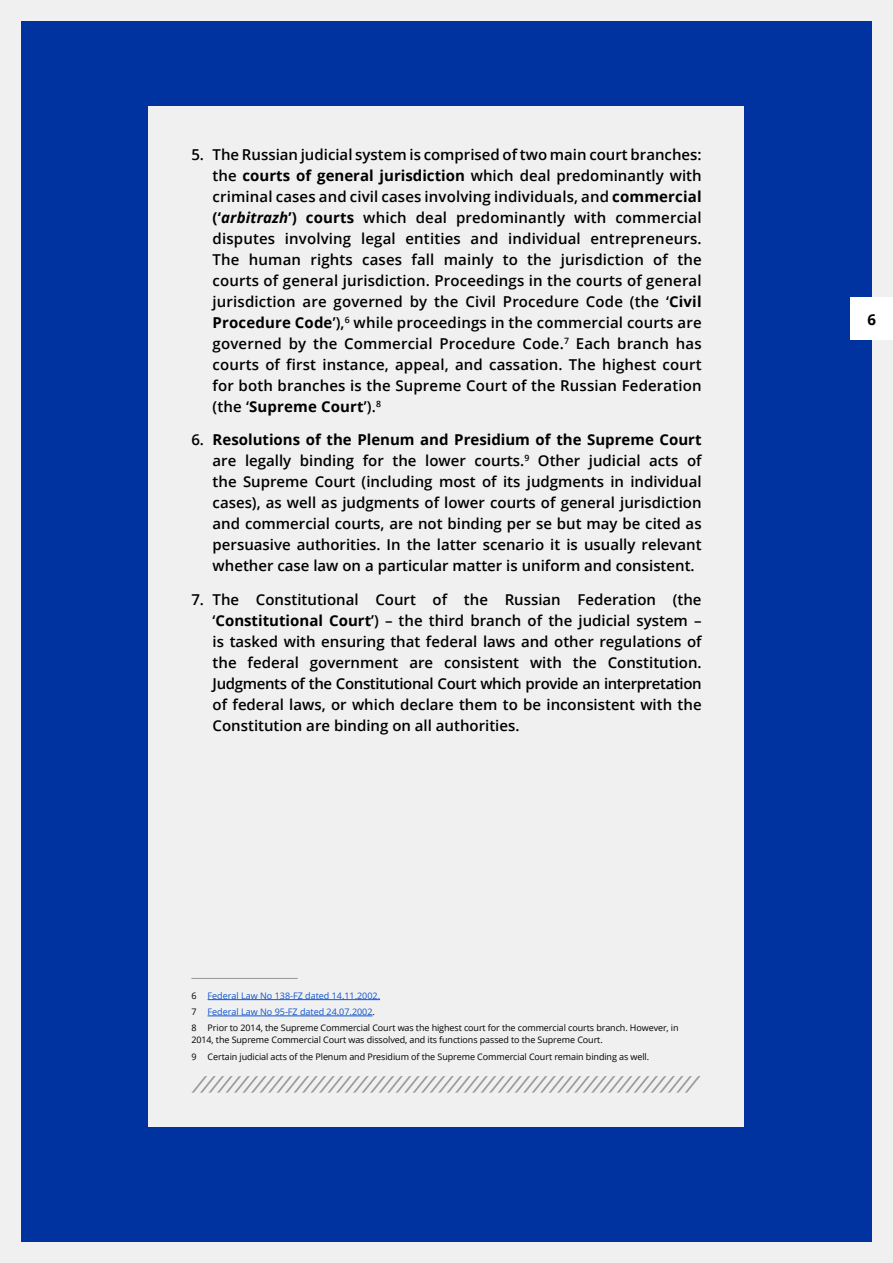
<style>
.page{position:relative;width:893px;height:1263px;background:#f0f0f0}
.page>*{position:absolute;margin:0;border:0;box-sizing:border-box;transform-origin:0 0}
.t1{font:600 15px/21px "Open Sans";color:#000;text-align:justify}
.t2{font:700 15px "Open Sans";color:#000}
.Footer_Notes{font:9px/12px "Open Sans";letter-spacing:-.01em;color:#000}
.Footer_Notes-2{font:9px "Open Sans";color:#15c}
.s1{font-weight:700}
.s2{font-weight:700;font-style:italic}
.s3{color:#000}
</style>
<div class="page">
<div style="left:21px;top:21px;width:851px;height:1221px;background:#0032a0"></div>
<div style="left:850px;top:298px;width:43px;height:42px;background:#fff"></div>
<div style="left:148px;top:106px;width:596px;height:1021px;background:#f0f0f0"></div>
<svg style="left:191px;top:1076px;width:510px;height:17px"></svg>
<hr style="left:191px;top:978px;width:107px;height:1px;background:#9d9d9c">
<hr style="left:208px;top:999px;width:172px;height:1px;background:#15c">
<hr style="left:208px;top:1016px;width:165px;height:1px;background:#15c">
<p class="t1" style="left:213px;top:143px;width:491px;text-indent:-21px">5. The Russian judicial system is comprised of two main court branches: the <span class="s1">courts of general jurisdiction</span> which deal predominantly with criminal cases and civil cases involving individuals, and <span class="s1">commercial (‘</span><span class="s2">arbitrazh</span><span class="s1">’) courts</span> which deal predominantly with commercial disputes involving legal entities and individual entrepreneurs.<br>The human rights cases fall mainly to the jurisdiction of the courts of general jurisdiction. Proceedings in the courts of general jurisdiction are governed by the Civil Procedure Code (the ‘<span class="s1">Civil Procedure Code</span>’),<sup>6</sup> while proceedings in the commercial courts are governed by the Commercial Procedure Code.<sup>7</sup> Each branch has courts of first instance, appeal, and cassation. The highest court for both branches is the Supreme Court of the Russian Federation (the ‘<span class="s1">Supreme Court</span>’).<sup>8</sup></p>
<p class="t1" style="left:213px;top:429px;width:491px;text-indent:-21px">6. <span class="s1">Resolutions of the Plenum and Presidium of the Supreme Court </span>are legally binding for the lower courts.<sup>9</sup> Other judicial acts of the Supreme Court (including most of its judgments in individual cases), as well as judgments of lower courts of general jurisdiction and commercial courts, are not binding per se but may be cited as persuasive authorities. In the latter scenario it is usually relevant whether case law on a particular matter is uniform and consistent.</p>
<p class="t1" style="left:213px;top:589px;width:491px;text-indent:-21px">7. The Constitutional Court of the Russian Federation (the ‘<span class="s1">Constitutional Court</span>’) – the third branch of the judicial system – is tasked with ensuring that federal laws and other regulations of the federal government are consistent with the Constitution.<br>Judgments of the Constitutional Court which provide an interpretation of federal laws, or which declare them to be inconsistent with the Constitution are binding on all authorities.</p>
<p class="Footer_Notes-2" style="left:191px;top:989px;width:190px"><span class="s3">6</span> Federal Law No 138-FZ dated 14.11.2002.</p>
<p class="Footer_Notes-2" style="left:191px;top:1006px;width:185px"><span class="s3">7</span> Federal Law No 95-FZ dated 24.07.2002<span class="s3">.</span></p>
<p class="Footer_Notes" style="left:191px;top:1022px;width:489px">8 Prior to 2014, the Supreme Commercial Court was the highest court for the commercial courts branch. However, in<br>2014, the Supreme Commercial Court was dissolved, and its functions passed to the Supreme Court.</p>
<p class="Footer_Notes" style="left:191px;top:1050px;width:459px">9 Certain judicial acts of the Plenum and Presidium of the Supreme Commercial Court remain binding as well.</p>
<p class="t2" style="left:867px;top:309px;width:10px">6</p>
</div>
